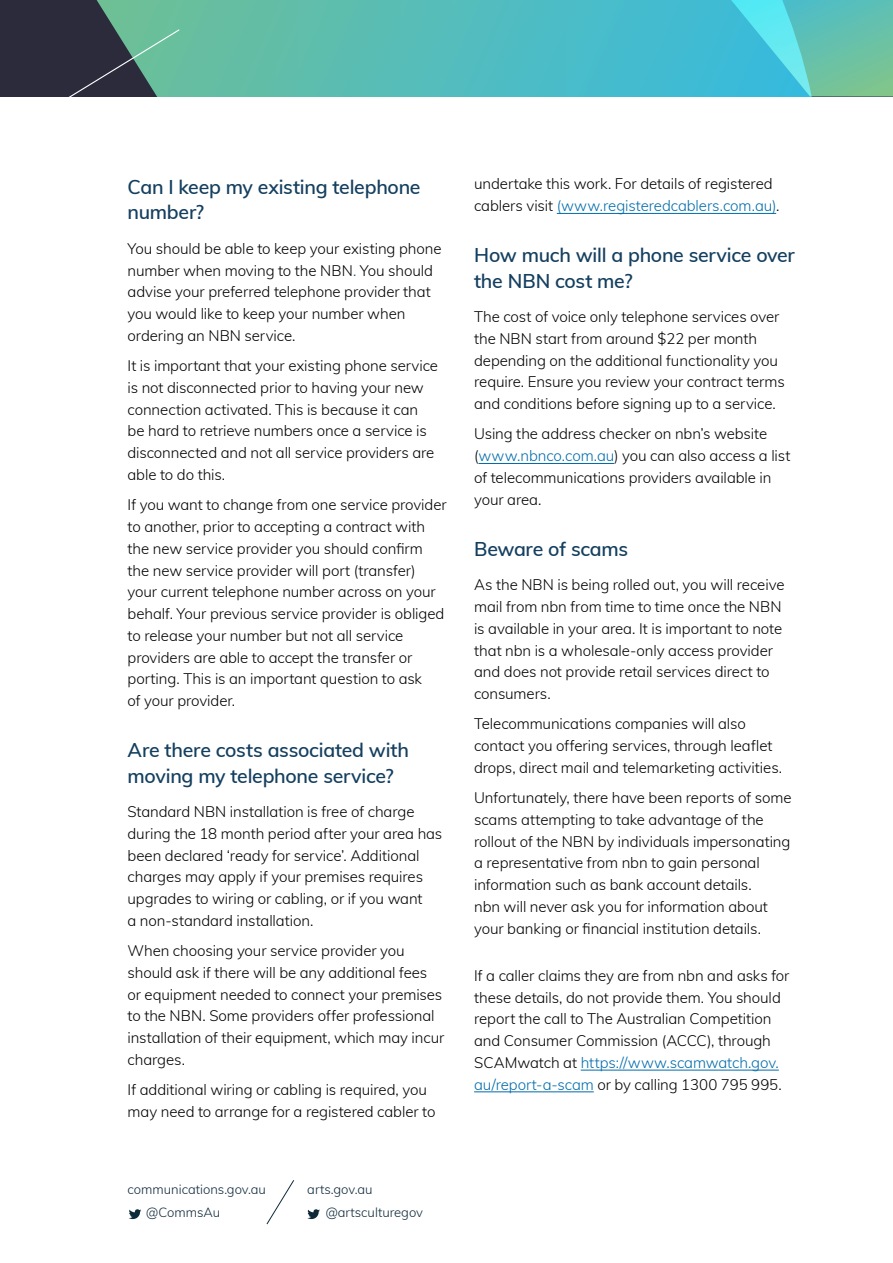
<style>
.page{position:relative;width:893px;height:1263px;background:#fff}
.page>*{position:absolute;margin:0;border:0;box-sizing:border-box;transform-origin:0 0}
._01_H2{font:600 19.5px/25.5px "Muli";letter-spacing:-.015em;color:#143f5f}
._01_Body_copy{font:300 15px/21.8px "Muli";letter-spacing:-.005em;color:#000}
._01_H2-2{font:300 15px/21.8px "Muli";letter-spacing:-.01em;color:#000}
.t1{font:300 13.05px/23.2px "Muli";color:#0e293a}
.s1{color:#1f497d}
.s2{color:#006cab}
</style>
<div class="page">
<svg style="left:0;top:0;width:718px;height:97px;background:#50aead"></svg>
<svg style="left:40px;top:28px;width:141px;height:69px;background:#415c5d"></svg>
<svg style="left:129px;top:1209px;width:12px;height:10px"></svg>
<svg style="left:307px;top:1209px;width:13px;height:10px"></svg>
<svg style="left:266px;top:1180px;width:28px;height:45px"></svg>
<svg style="left:718px;top:0;width:175px;height:97px;background:#58c5c3"></svg>
<hr style="left:557px;top:213px;width:219px;height:1px;background:#006cab">
<hr style="left:478px;top:463px;width:136px;height:1px;background:#006cab">
<hr style="left:581px;top:1070px;width:198px;height:1px;background:#006cab">
<hr style="left:474px;top:1091px;width:120px;height:1px;background:#006cab">
<h2 class="_01_H2" style="left:128px;top:173px;width:295px">Can I keep my existing telephone number?</h2>
<p class="_01_Body_copy" style="left:128px;top:237px;width:315px">You should be able to keep your existing phone number when moving to the NBN<span class="s1">.</span> You should advise your preferred telephone provider that you would like to keep your number when ordering an NBN service.</p>
<p class="_01_Body_copy" style="left:128px;top:354px;width:312px">It is important that your existing phone service is not disconnected prior to having your new connection activated. This is because it can be hard to retrieve numbers once a service is disconnected and not all service providers are able to do this.</p>
<p class="_01_Body_copy" style="left:128px;top:493px;width:321px">If you want to change from one service provider to another, prior to accepting a contract with the new service provider you should confirm the new service provider will port (transfer) your current telephone number across on your behalf. Your previous service provider is obliged to release your number but not all service providers are able to accept the transfer or porting. This is an important question to ask<br>of your provider.</p>
<h2 class="_01_H2" style="left:128px;top:736px;width:283px">Are there costs associated with moving my telephone service?</h2>
<p class="_01_Body_copy" style="left:128px;top:800px;width:316px">Standard NBN installation is free of charge during the 18 month period after your area has been declared ‘ready for service’. Additional charges may apply if your premises requires upgrades to wiring or cabling, or if you want<br>a non-standard installation.</p>
<p class="_01_Body_copy" style="left:128px;top:939px;width:318px">When choosing your service provider you should ask if there will be any additional fees or equipment needed to connect your premises to the NBN. Some providers offer professional installation of their equipment, which may incur charges.</p>
<p class="_01_Body_copy" style="left:128px;top:1078px;width:309px">If additional wiring or cabling is required, you may need to arrange for a registered cabler to</p>
<p class="t1" style="left:146px;top:1177px;width:121px;text-indent:-19px">communications.gov.au @CommsAu</p>
<p class="t1" style="left:326px;top:1177px;width:99px;text-indent:-18px">arts.gov.au @artsculturegov</p>
<p class="_01_Body_copy" style="left:474px;top:172px;width:307px">undertake this work. For details of registered cablers visit <span class="s2">(www.registeredcablers.com.au)</span>.</p>
<h2 class="_01_H2" style="left:474px;top:241px;width:322px">How much will a phone service over the NBN cost me?</h2>
<p class="_01_Body_copy" style="left:474px;top:305px;width:312px">The cost of voice only telephone services over the NBN start from around $22 per month depending on the additional functionality you require. Ensure you review your contract terms and conditions before signing up to a service.</p>
<p class="_01_Body_copy" style="left:474px;top:422px;width:318px">Using the address checker on nbn’s website (<span class="s2">www.nbnco.com.au</span>) you can also access a list of telecommunications providers available in your area.</p>
<h2 class="_01_H2" style="left:474px;top:535px;width:156px">Beware of scams</h2>
<p class="_01_Body_copy" style="left:474px;top:573px;width:312px">As the NBN is being rolled out, you will receive mail from nbn from time to time once the NBN is available in your area. It is important to note that nbn is a wholesale-only access provider and does not provide retail services direct to consumers.</p>
<p class="_01_Body_copy" style="left:474px;top:712px;width:310px">Telecommunications companies will also contact you offering services, through leaflet drops, direct mail and telemarketing activities.</p>
<p class="_01_Body_copy" style="left:474px;top:786px;width:319px">Unfortunately, there have been reports of some scams attempting to take advantage of the rollout of the NBN by individuals impersonating a representative from nbn to gain personal information such as bank account details.<br>nbn will never ask you for information about your banking or financial institution details.</p>
<h2 class="_01_H2-2" style="left:474px;top:964px;width:317px">If a caller claims they are from nbn and asks for these details, do not provide them. You should report the call to The Australian Competition and Consumer Commission (ACCC), through SCAMwatch at <span class="s2">https://www.scamwatch.gov. au/report-a-scam</span> or by calling 1300 795 995.</h2>
</div>
